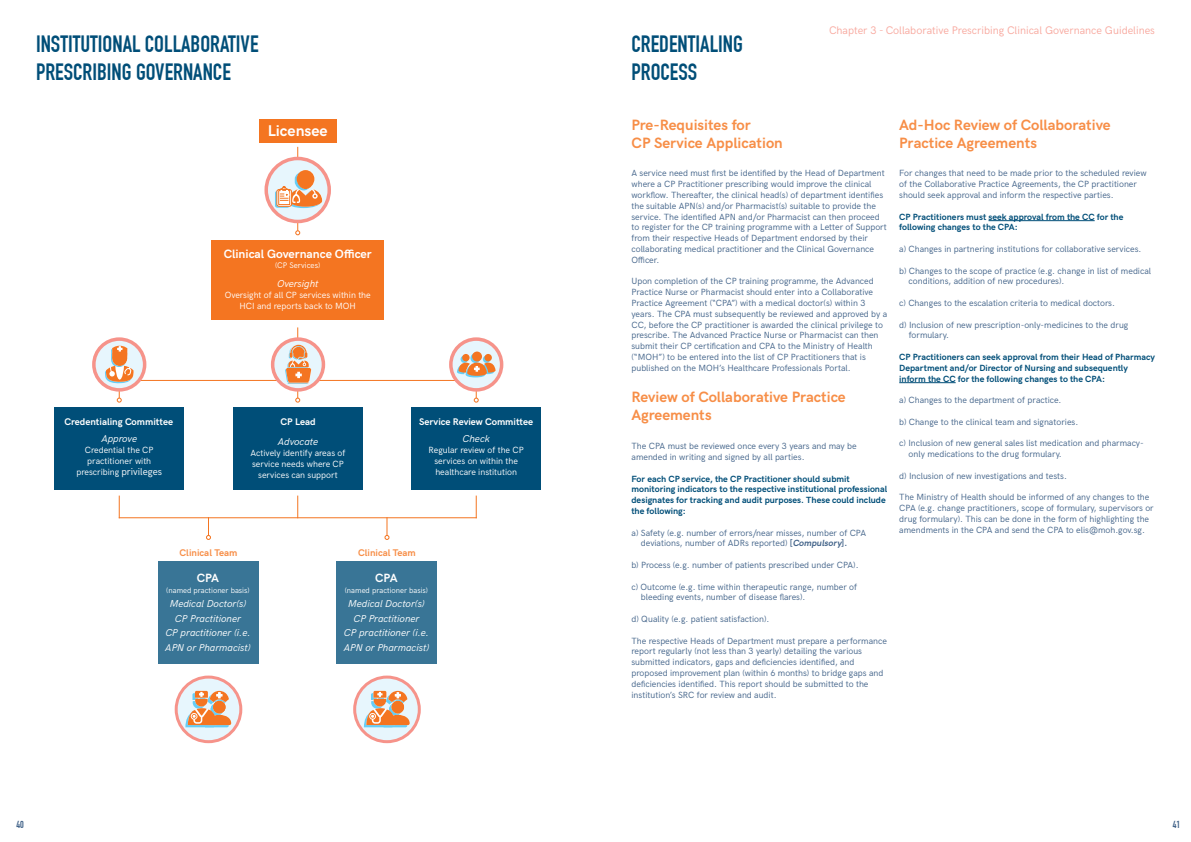
<style>
.page{position:relative;width:1191px;height:842px;background:#fff}
.page>*{position:absolute;margin:0;border:0;box-sizing:border-box;transform-origin:0 0}
.t1{font:700 23.1px/27.7px "DIN Condensed";color:#004e78}
.t2{font:700 15.6px "HK Grotesk";color:#fff}
.t3{font:700 15px/18px "HK Grotesk";color:#f78e47}
.t4{font:700 12.1px "HK Grotesk";color:#fff}
.t5{font:700 12px "HK Grotesk";letter-spacing:-.03em;color:#fff}
.t6{font:11px "HK Grotesk";color:#f8a89e}
.t7{font:italic 10px/14.5px "HK Grotesk";color:#fff;text-align:center}
.t8{font:700 10px "DIN Condensed";color:#426389}
.t9{font:700 9.7px "HK Grotesk";color:#fff}
.t10{font:700 9.7px "HK Grotesk";color:#f78e47}
.t11{font:9px/10.8px "HK Grotesk";color:#426389}
.t12{font:700 9px/10.8px "HK Grotesk";color:#004e78}
.t13{font:9px/10.8px "HK Grotesk";color:#fff;text-align:center}
.t14{font:8.1px "HK Grotesk";color:#fff}
.t15{font:7.8px "HK Grotesk";color:#fff}
.s1{font-size:10px}
.s2{font-weight:700}
.s3{font-weight:700;font-style:italic}
</style>
<div class="page">
<div style="left:411px;top:407px;width:130px;height:82px;background:#004e78"></div>
<hr style="left:988px;top:220px;width:106px;height:1px;background:#004e78">
<hr style="left:899px;top:382px;width:56px;height:1px;background:#004e78">
<div style="left:158px;top:561px;width:101px;height:102px;background:#397596"></div>
<div style="left:336px;top:561px;width:101px;height:102px;background:#397596"></div>
<div style="left:55px;top:407px;width:129px;height:82px;background:#004e78"></div>
<div style="left:233px;top:407px;width:130px;height:82px;background:#004e78"></div>
<div style="left:211px;top:241px;width:173px;height:79px;background:#f47521"></div>
<div style="left:259px;top:119px;width:77px;height:23px;background:#f47521"></div>
<hr style="left:297px;top:147px;width:1px;height:84px;background:#f47521">
<svg style="left:295px;top:230px;width:5px;height:5px"></svg>
<hr style="left:119px;top:380px;width:358px;height:1px;background:#f47521">
<hr style="left:119px;top:517px;width:358px;height:1px;background:#f47521">
<svg style="left:119px;top:496px;width:1px;height:22px"></svg>
<svg style="left:476px;top:496px;width:1px;height:22px"></svg>
<hr style="left:297px;top:327px;width:1px;height:71px;background:#f47521">
<svg style="left:295px;top:398px;width:5px;height:5px"></svg>
<svg style="left:297px;top:496px;width:1px;height:22px"></svg>
<svg style="left:384px;top:517px;width:5px;height:23px"></svg>
<svg style="left:206px;top:517px;width:5px;height:23px"></svg>
<svg style="left:355px;top:677px;width:64px;height:65px"></svg>
<div style="left:353px;top:675px;width:68px;height:68px;border:3px solid #f6938a;border-radius:50%"></div>
<svg style="left:364px;top:691px;width:46px;height:36px;background:#dfaf8b"></svg>
<svg style="left:176px;top:677px;width:65px;height:65px"></svg>
<div style="left:175px;top:675px;width:67px;height:68px;border:3px solid #f6938a;border-radius:50%"></div>
<svg style="left:185px;top:691px;width:46px;height:36px;background:#dfaf8b"></svg>
<svg style="left:94px;top:339px;width:51px;height:51px"></svg>
<div style="left:92px;top:337px;width:54px;height:55px;border:4px solid #f6938a;border-radius:50%"></div>
<svg style="left:105px;top:346px;width:29px;height:57px"></svg>
<svg style="left:273px;top:339px;width:50px;height:51px"></svg>
<div style="left:271px;top:337px;width:54px;height:55px;border:4px solid #f6938a;border-radius:50%"></div>
<svg style="left:285px;top:345px;width:26px;height:39px"></svg>
<svg style="left:451px;top:339px;width:50px;height:51px"></svg>
<div style="left:449px;top:337px;width:54px;height:55px;border:4px solid #f6938a;border-radius:50%"></div>
<svg style="left:470px;top:353px;width:10px;height:10px"></svg>
<svg style="left:483px;top:355px;width:7px;height:8px"></svg>
<svg style="left:460px;top:355px;width:8px;height:8px"></svg>
<div style="left:472px;top:352px;width:10px;height:9px;background:#f47521;border-radius:50%"></div>
<div style="left:484px;top:354px;width:8px;height:7px;background:#f47521;border-radius:50%"></div>
<div style="left:462px;top:354px;width:7px;height:7px;background:#f47521;border-radius:50%"></div>
<svg style="left:456px;top:363px;width:40px;height:40px"></svg>
<svg style="left:266px;top:158px;width:63px;height:63px"></svg>
<div style="left:264px;top:157px;width:67px;height:66px;border:4px solid #f6938a;border-radius:50%"></div>
<svg style="left:275px;top:171px;width:47px;height:37px;background:#e7bc9d"></svg>
<h1 class="t1" style="left:36px;top:31px;width:224px">INSTITUTIONAL COLLABORATIVE<br>PRESCRIBING GOVERNANCE</h1>
<h2 class="t2" style="left:268px;top:119px;width:61px">Licensee</h2>
<h3 class="t4" style="left:224px;top:245px;width:150px">Clinical Governance Officer</h3>
<p class="t14" style="left:275px;top:259px;width:47px">(CP Services)</p>
<p class="t7" style="left:277px;top:276px;width:43px">Oversight</p>
<p class="t13" style="left:225px;top:289px;width:148px">Oversight of all CP services within the<br>HCI and reports back to MOH</p>
<p class="t9" style="left:64px;top:414px;width:110px">Credentialing Committee</p>
<p class="t9" style="left:280px;top:414px;width:37px">CP Lead</p>
<p class="t9" style="left:419px;top:414px;width:115px">Service Review Committee</p>
<p class="t7" style="left:101px;top:431px;width:37px">Approve</p>
<p class="t13" style="left:76px;top:444px;width:87px">Credential the CP practitioner with prescribing <span class="s1">privileges</span></p>
<p class="t7" style="left:278px;top:434px;width:42px">Advocate</p>
<p class="t13" style="left:251px;top:447px;width:96px">Actively identify areas of service needs where CP services can support</p>
<p class="t7" style="left:462px;top:431px;width:29px">Check</p>
<p class="t13" style="left:428px;top:444px;width:97px">Regular review of the CP services on within the healthcare institution</p>
<p class="t10" style="left:180px;top:546px;width:59px">Clinical Team</p>
<p class="t10" style="left:358px;top:546px;width:59px">Clinical Team</p>
<h3 class="t5" style="left:197px;top:569px;width:24px">CPA</h3>
<p class="t15" style="left:166px;top:584px;width:85px">(named practioner basis)</p>
<p class="t7" style="left:165px;top:596px;width:87px">Medical Doctor(s)<br>CP Practitioner<br>CP practitioner (i.e.<br>APN or Pharmacist)</p>
<h3 class="t5" style="left:375px;top:569px;width:24px">CPA</h3>
<p class="t15" style="left:345px;top:584px;width:85px">(named practioner basis)</p>
<p class="t7" style="left:344px;top:596px;width:87px">Medical Doctor(s)<br>CP Practitioner<br>CP practitioner (i.e.<br>APN or Pharmacist)</p>
<p class="t6" style="left:829px;top:22px;width:327px">Chapter 3 - Collaborative Prescribing Clinical Governance Guidelines</p>
<h1 class="t1" style="left:631px;top:31px;width:113px">CREDENTIALING<br>PROCESS</h1>
<h3 class="t3" style="left:631px;top:114px;width:153px">Pre-Requisites for<br>CP Service Application</h3>
<p class="t11" style="left:631px;top:167px;width:257px">A service need must first be identified by the Head of Department where a CP Practitioner prescribing would improve the clinical workflow. Thereafter, the clinical head(s) of department identifies the suitable APN(s) and/or Pharmacist(s) suitable to provide the service. The identified APN and/or Pharmacist can then proceed to register for the CP training programme with a Letter of Support from their respective Heads of Department endorsed by their collaborating medical practitioner and the Clinical Governance Officer.</p>
<p class="t11" style="left:631px;top:275px;width:257px">Upon completion of the CP training programme, the Advanced Practice Nurse or Pharmacist should enter into a Collaborative Practice Agreement (“CPA”) with a medical doctor(s) within 3 years. The CPA must subsequently be reviewed and approved by a CC, before the CP practitioner is awarded the clinical privilege to prescribe. The Advanced Practice Nurse or Pharmacist can then submit their CP certification and CPA to the Ministry of Health (“MOH”) to be entered into the list of CP Practitioners that is published on the MOH’s Healthcare Professionals Portal.</p>
<h3 class="t3" style="left:631px;top:387px;width:216px">Review of Collaborative Practice<br>Agreements</h3>
<p class="t11" style="left:631px;top:440px;width:227px">The CPA must be reviewed once every 3 years and may be amended in writing and signed by all parties.</p>
<p class="t12" style="left:631px;top:472px;width:257px">For each CP service, the CP Practitioner should submit monitoring indicators to the respective institutional professional designates for tracking and audit purposes. These could include the following:</p>
<p class="t11" style="left:641px;top:526px;width:227px;text-indent:-9px">a) Safety (e.g. number of errors/near misses, number of CPA deviations, number of ADRs reported) <span class="s2">[</span><span class="s3">Compulsory</span><span class="s2">].</span></p>
<p class="t11" style="left:631px;top:559px;width:229px">b) Process (e.g. number of patients prescribed under CPA).</p>
<p class="t11" style="left:641px;top:580px;width:218px;text-indent:-9px">c) Outcome (e.g. time within therapeutic range, number of bleeding events, number of disease flares).</p>
<p class="t11" style="left:631px;top:613px;width:139px">d) Quality (e.g. patient satisfaction).</p>
<p class="t11" style="left:631px;top:634px;width:257px">The respective Heads of Department must prepare a performance report regularly (not less than 3 yearly) detailing the various submitted indicators, gaps and deficiencies identified, and proposed improvement plan (within 6 months) to bridge gaps and deficiencies identified. This report should be submitted to the institution’s SRC for review and audit.</p>
<h3 class="t3" style="left:899px;top:114px;width:213px">Ad-Hoc Review of Collaborative<br>Practice Agreements</h3>
<p class="t11" style="left:899px;top:167px;width:249px">For changes that need to be made prior to the scheduled review of the Collaborative Practice Agreements, the CP practitioner should seek approval and inform the respective parties.</p>
<p class="t12" style="left:899px;top:210px;width:226px">CP Practitioners must seek approval from the CC for the following changes to the CPA:</p>
<p class="t11" style="left:899px;top:243px;width:244px">a) Changes in partnering institutions for collaborative services.</p>
<p class="t11" style="left:908px;top:264px;width:244px;text-indent:-9px">b) Changes to the scope of practice (e.g. change in list of medical conditions, addition of new procedures).</p>
<p class="t11" style="left:899px;top:297px;width:217px">c) Changes to the escalation criteria to medical doctors.</p>
<p class="t11" style="left:908px;top:318px;width:221px;text-indent:-10px">d) Inclusion of new prescription-only-medicines to the drug formulary.</p>
<p class="t12" style="left:899px;top:351px;width:257px">CP Practitioners can seek approval from their Head of Pharmacy<br>Department and/or Director of Nursing and subsequently inform the CC for the following changes to the CPA:</p>
<p class="t11" style="left:899px;top:394px;width:164px">a) Changes to the department of practice.</p>
<p class="t11" style="left:899px;top:416px;width:180px">b) Change to the clinical team and signatories.</p>
<p class="t11" style="left:908px;top:437px;width:236px;text-indent:-9px">c) Inclusion of new general sales list medication and pharmacy&shy;only medications to the drug formulary.</p>
<p class="t11" style="left:899px;top:470px;width:169px">d) Inclusion of new investigations and tests.</p>
<p class="t11" style="left:899px;top:491px;width:256px">The Ministry of Health should be informed of any changes to the CPA (e.g. change practitioners, scope of formulary, supervisors or drug formulary). This can be done in the form of highlighting the amendments in the CPA and send the CPA to elis@moh.gov.sg.</p>
<p class="t8" style="left:16px;top:818px;width:9px">40</p>
<p class="t8" style="left:1172px;top:818px;width:9px">41</p>
</div>
